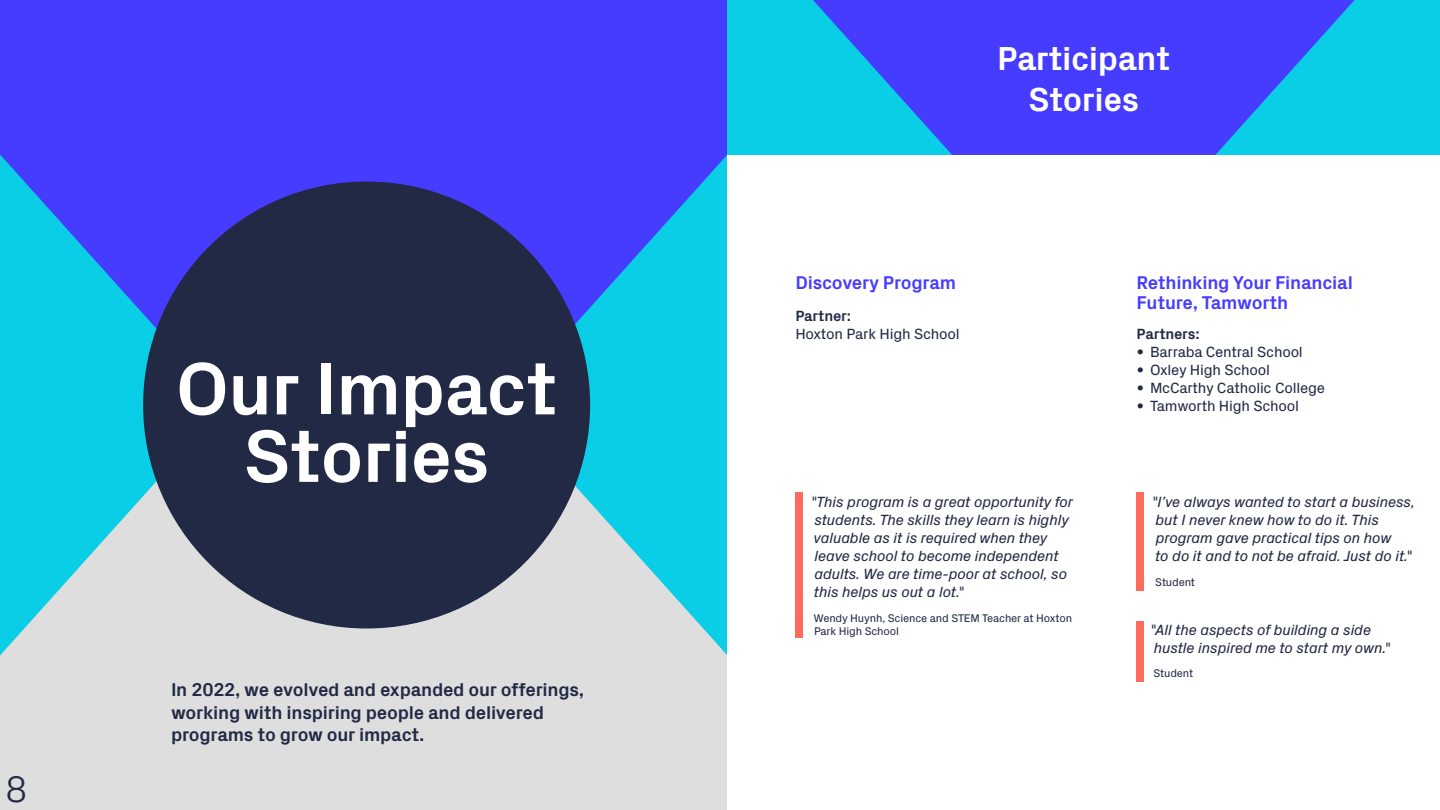
<style>
.page{position:relative;width:1440px;height:810px;background:#fff}
.page>*{position:absolute;margin:0;border:0;box-sizing:border-box;transform-origin:0 0}
.t1{font:700 75px/67.5px "Px Grotesk";letter-spacing:-.015em;color:#fff;text-align:center}
.t2{font:300 37.5px "Px Grotesk";color:#222944}
.t3{font:700 33.75px/40.5px "Px Grotesk";letter-spacing:-.015em;color:#fff;text-align:center}
.t4{font:700 18.75px/22.5px "Px Grotesk";letter-spacing:-.015em;color:#222944}
.t5{font:700 18.75px/20.2px "Px Grotesk";letter-spacing:-.015em;color:#463cff}
.t6{font:italic 15px/18px "Px Grotesk";letter-spacing:-.015em;color:#222944}
.t7{font:15px "Px Grotesk";letter-spacing:-.015em;color:#222944}
.t8{font:700 15px "Px Grotesk";letter-spacing:-.015em;color:#222944}
.t9{font:11.25px/13.5px "Px Grotesk";letter-spacing:-.015em;color:#222944}
</style>
<div class="page">
<div style="left:0;top:0;width:728px;height:250px;background:#463cff"></div>
<svg style="left:0;top:250px;width:727px;height:560px;background:#90d3e1"></svg>
<div style="left:728px;top:0;width:712px;height:155px;background:#0acde6"></div>
<svg style="left:813px;top:0;width:542px;height:155px;fill:#463cff"></svg>
<div style="left:143px;top:182px;width:447px;height:446px;background:#222944;border-radius:50%"></div>
<div style="left:1137px;top:493px;width:7px;height:98px;background:#ff6b5c"></div>
<div style="left:795px;top:493px;width:8px;height:145px;background:#ff6b5c"></div>
<div style="left:1137px;top:621px;width:7px;height:60px;background:#ff6b5c"></div>
<h2 class="t2" style="left:5px;top:762px;width:24px">8</h2>
<h1 class="t1" style="left:176px;top:351px;width:384px">Our Impact<br>Stories</h1>
<p class="t4" style="left:171px;top:677px;width:415px">In 2022, we evolved and expanded our offerings, working with inspiring people and delivered programs to grow our impact.</p>
<h3 class="t3" style="left:997px;top:37px;width:175px">Participant<br>Stories</h3>
<p class="t5" style="left:795px;top:272px;width:162px">Discovery Program</p>
<p class="t8" style="left:795px;top:305px;width:57px">Partner:</p>
<p class="t7" style="left:795px;top:323px;width:166px">Hoxton Park High School</p>
<p class="t5" style="left:1137px;top:272px;width:218px">Rethinking Your Financial<br>Future, Tamworth</p>
<p class="t8" style="left:1137px;top:323px;width:65px">Partners:</p>
<p class="t7" style="left:1137px;top:341px;width:168px">• Barraba Central School</p>
<p class="t7" style="left:1137px;top:359px;width:135px">• Oxley High School</p>
<p class="t7" style="left:1137px;top:377px;width:190px">• McCarthy Catholic College</p>
<p class="t7" style="left:1137px;top:395px;width:164px">• Tamworth High School</p>
<p class="t6" style="left:811px;top:492px;width:264px">"This program is a great opportunity for students. The skills they learn is highly valuable as it is required when they leave school to become independent adults. We are time-poor at school, so this helps us out a lot."</p>
<p class="t9" style="left:814px;top:610px;width:260px">Wendy Huynh, Science and STEM Teacher at Hoxton<br>Park High School</p>
<p class="t6" style="left:1150px;top:619px;width:242px">"All the aspects of building a side hustle inspired me to start my own."</p>
<p class="t9" style="left:1153px;top:666px;width:41px">Student</p>
<p class="t6" style="left:1152px;top:492px;width:265px">"I’ve always wanted to start a business, but I never knew how to do it. This program gave practical tips on how<br>to do it and to not be afraid. Just do it."</p>
<p class="t9" style="left:1155px;top:574px;width:41px">Student</p>
</div>
